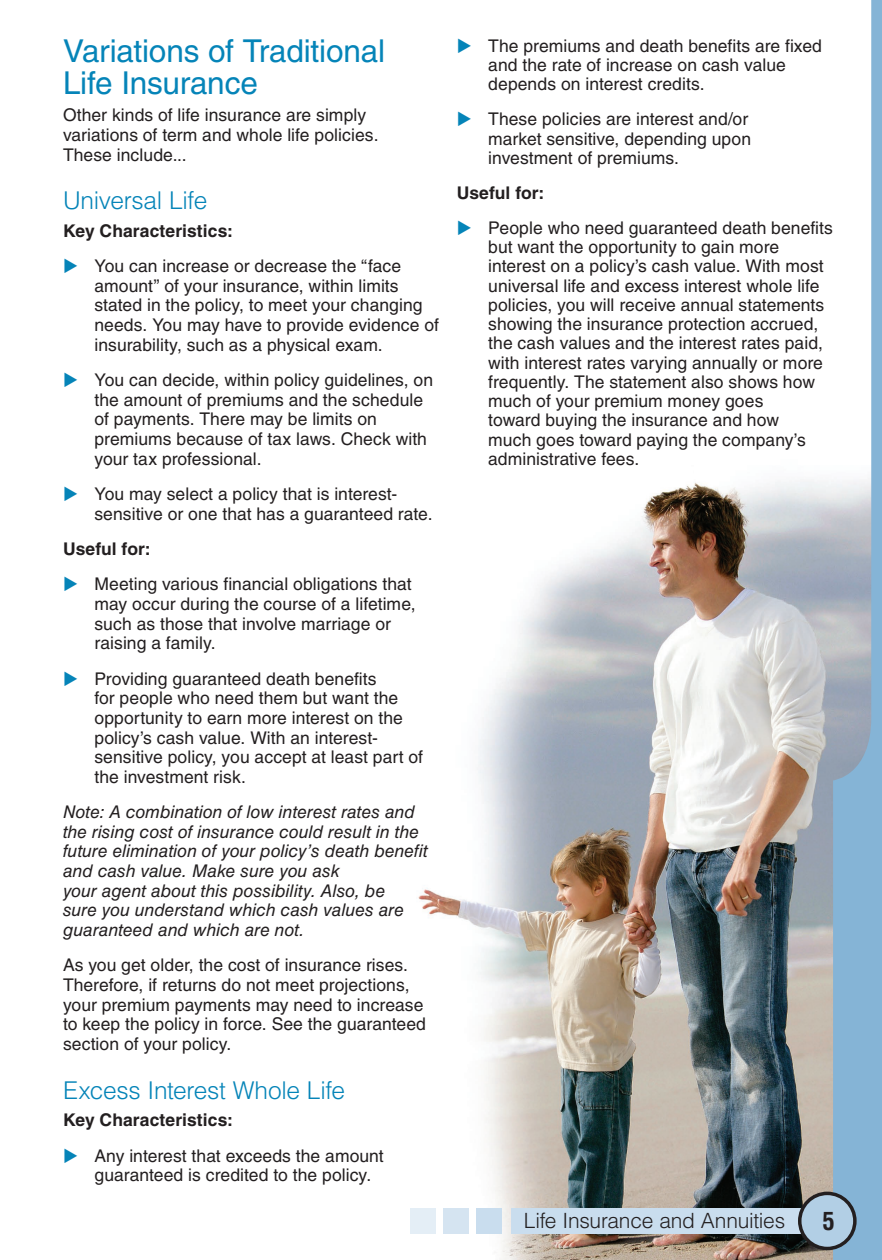
<style>
.page{position:relative;width:882px;height:1260px;background:#fff}
.page>*{position:absolute;margin:0;border:0;box-sizing:border-box;transform-origin:0 0}
.t1{font:31.5px/31.8px "Helvetica LT Std";letter-spacing:-.005em;color:#0584b8}
.t2{font:300 24.5px "Helvetica LT Std";letter-spacing:-.015em;color:#0584b8}
.t3{font:700 condensed 24.5px "Helvetica LT Std";color:#231f20}
.t4{font:300 21px "Helvetica LT Std";letter-spacing:-.015em;color:#231f20}
.t5{font:17.5px/19.6px "Helvetica LT Std";letter-spacing:.005em;color:#231f20}
.t6{font:italic 17.5px/19.6px "Helvetica LT Std";color:#231f20}
.t7{font:700 17.5px "Helvetica LT Std";letter-spacing:.005em;color:#231f20}
</style>
<div class="page">
<img style="left:418px;top:481px;width:415px;height:779px">
<div style="left:512px;top:1208px;width:311px;height:26px;background:#c9ddee"></div>
<svg style="left:833px;top:0;width:49px;height:1260px;fill:#85b4d6"></svg>
<div style="left:800px;top:1193px;width:55px;height:56px;background:#b2cfe5;border-radius:50%"></div>
<div style="left:798px;top:1192px;width:59px;height:58px;border:4px solid #231f20;border-radius:50%"></div>
<div style="left:477px;top:1208px;width:25px;height:26px;background:#c9ddee"></div>
<div style="left:443px;top:1208px;width:26px;height:26px;background:#d5e4f1"></div>
<div style="left:410px;top:1208px;width:26px;height:26px;background:#e4eef6"></div>
<h1 class="t1" style="left:63px;top:35px;width:324px">Variations of Traditional<br>Life Insurance</h1>
<p class="t5" style="left:63px;top:105px;width:317px">Other kinds of life insurance are simply variations of term and whole life policies.<br>These include...</p>
<h2 class="t2" style="left:63px;top:185px;width:146px">Universal Life</h2>
<p class="t7" style="left:63px;top:220px;width:172px">Key Characteristics:</p>
<p class="t5" style="left:94px;top:256px;width:346px">You can increase or decrease the “face amount” of your insurance, within limits stated in the policy, to meet your changing needs. You may have to provide evidence of insurability, such as a physical exam.</p>
<p class="t5" style="left:94px;top:370px;width:340px">You can decide, within policy guidelines, on the amount of premiums and the schedule of payments. There may be limits on premiums because of tax laws. Check with your tax professional.</p>
<p class="t5" style="left:94px;top:484px;width:340px">You may select a policy that is interest&shy;sensitive or one that has a guaranteed rate.</p>
<p class="t7" style="left:63px;top:538px;width:89px">Useful for:</p>
<p class="t5" style="left:94px;top:574px;width:323px">Meeting various financial obligations that may occur during the course of a lifetime, such as those that involve marriage or raising a family.</p>
<p class="t5" style="left:94px;top:669px;width:330px">Providing guaranteed death benefits<br>for people who need them but want the opportunity to earn more interest on the policy’s cash value. With an interest&shy;sensitive policy, you accept at least part of the investment risk.</p>
<p class="t6" style="left:63px;top:802px;width:366px">Note: A combination of low interest rates and the rising cost of insurance could result in the future elimination of your policy’s death benefit and cash value. Make sure you ask<br>your agent about this possibility. Also, be<br>sure you understand which cash values are guaranteed and which are not.</p>
<p class="t5" style="left:63px;top:955px;width:365px">As you get older, the cost of insurance rises.<br>Therefore, if returns do not meet projections, your premium payments may need to increase to keep the policy in force. See the guaranteed section of your policy.</p>
<h2 class="t2" style="left:63px;top:1075px;width:284px">Excess Interest Whole Life</h2>
<p class="t7" style="left:63px;top:1109px;width:172px">Key Characteristics:</p>
<p class="t5" style="left:94px;top:1146px;width:291px">Any interest that exceeds the amount guaranteed is credited to the policy.</p>
<p class="t5" style="left:488px;top:36px;width:335px">The premiums and death benefits are fixed and the rate of increase on cash value depends on interest credits.</p>
<p class="t5" style="left:488px;top:110px;width:264px">These policies are interest and/or market sensitive, depending upon investment of premiums.</p>
<p class="t7" style="left:457px;top:182px;width:89px">Useful for:</p>
<p class="t5" style="left:488px;top:218px;width:346px">People who need guaranteed death benefits but want the opportunity to gain more interest on a policy’s cash value. With most universal life and excess interest whole life policies, you will receive annual statements showing the insurance protection accrued, the cash values and the interest rates paid, with interest rates varying annually or more frequently. The statement also shows how much of your premium money goes<br>toward buying the insurance and how<br>much goes toward paying the company’s administrative fees.</p>
<p class="t4" style="left:524px;top:1208px;width:263px">Life Insurance and Annuities</p>
<h2 class="t3" style="left:822px;top:1206px;width:14px">5</h2>
</div>
